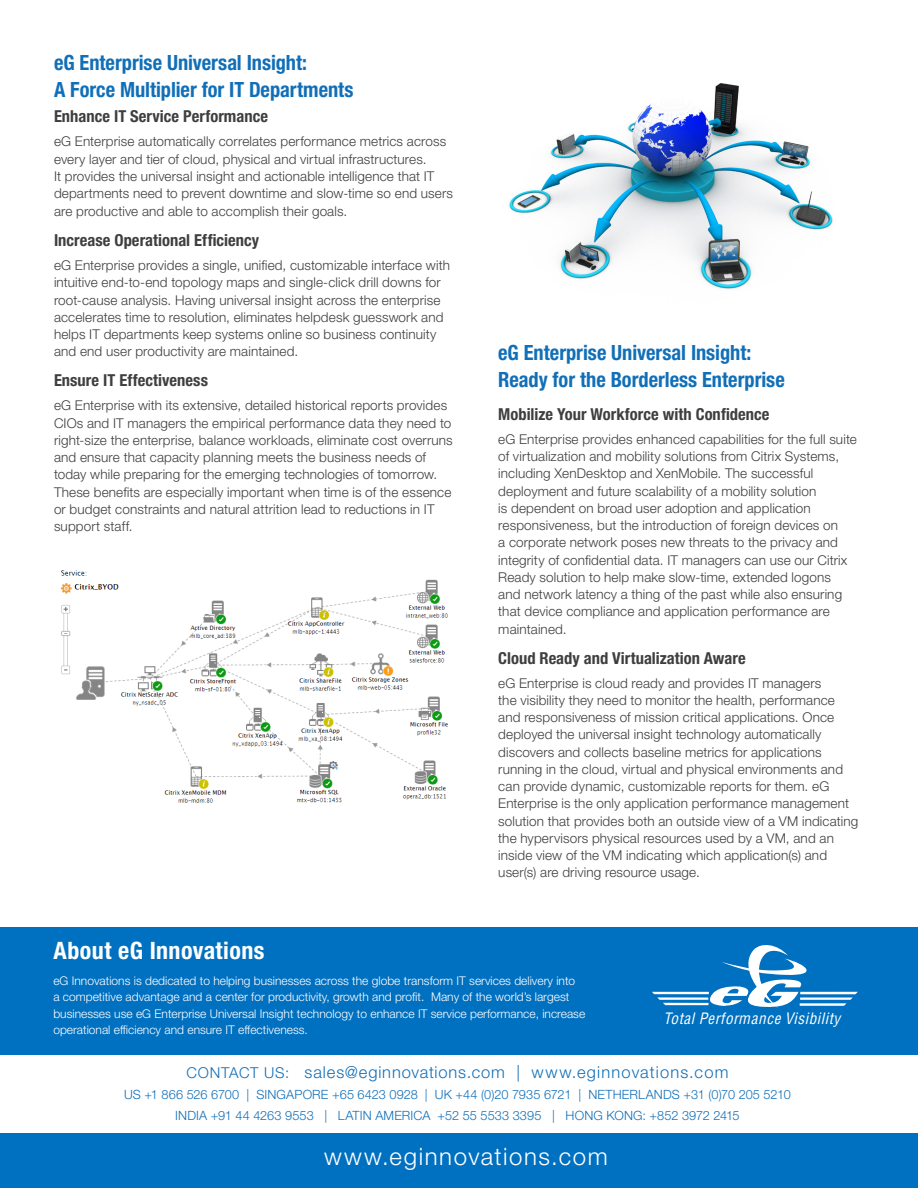
<style>
.page{position:relative;width:918px;height:1188px;background:#fff}
.page>*{position:absolute;margin:0;border:0;box-sizing:border-box;transform-origin:0 0}
.t1{font:300 24px "Helvetica Neue LT Pro";letter-spacing:.065em;color:#fff}
.t2{font:700 condensed 24px "Helvetica Neue LT Std";letter-spacing:.015em;color:#fff}
.t3{font:700 condensed 21px "Helvetica Neue LT Pro";color:#116fb8}
.t4{font:700 condensed 16.5px "Helvetica Neue LT Pro";letter-spacing:.005em;color:#3e3e3f}
.t5{font:300 16.5px "Helvetica Neue LT Std";letter-spacing:.055em;color:#116fb8}
.t6{font:italic condensed 15.3px "Helvetica";letter-spacing:.04em;color:#fff}
.t7{font:300 13.5px/17.2px "Helvetica Neue LT Pro";letter-spacing:.01em;color:#3e3e3f}
.t8{font:300 12.75px "Helvetica Neue LT Std";letter-spacing:.01em;color:#116fb8}
.t9{font:300 12px/16.5px "Helvetica Neue LT Std";color:#fff}
.s1{font-size:15px}
</style>
<div class="page">
<img style="left:60px;top:570px;width:388px;height:233px">
<img style="left:509px;top:83px;width:324px;height:206px">
<div style="left:0;top:927px;width:918px;height:261px;background:#0070c0"></div>
<svg style="left:652px;top:945px;width:206px;height:63px"></svg>
<div style="left:0;top:1056px;width:918px;height:132px;background:#fff"></div>
<div style="left:0;top:1134px;width:918px;height:54px;background:#0070c0"></div>
<p class="t3" style="left:54px;top:50px;width:255px">eG Enterprise Universal Insight:</p>
<p class="t3" style="left:54px;top:77px;width:301px">A Force Multiplier for IT Departments</p>
<p class="t4" style="left:54px;top:106px;width:216px">Enhance IT Service Performance</p>
<p class="t7" style="left:54px;top:133px;width:401px">eG Enterprise automatically correlates performance metrics across every layer and tier of cloud, physical and virtual infrastructures.<br>It provides the universal insight and actionable intelligence that IT departments need to prevent downtime and slow-time so end users are productive and able to accomplish their goals.</p>
<p class="t4" style="left:54px;top:230px;width:207px">Increase Operational Efficiency</p>
<p class="t7" style="left:54px;top:256px;width:397px">eG Enterprise provides a single, unified, customizable interface with intuitive end-to-end topology maps and single-click drill downs for root-cause analysis. Having universal insight across the enterprise accelerates time to resolution, eliminates helpdesk guesswork and helps IT departments keep systems online so business continuity and end user productivity are maintained.</p>
<p class="t4" style="left:54px;top:370px;width:156px">Ensure IT Effectiveness</p>
<p class="t7" style="left:54px;top:397px;width:400px">eG Enterprise with its extensive, detailed historical reports provides CIOs and IT managers the empirical performance data they need to right-size the enterprise, balance workloads, eliminate cost overruns and ensure that capacity planning meets the business needs of today while preparing for the emerging technologies of tomorrow.<br>These benefits are especially important when time is of the essence or budget constraints and natural attrition lead to reductions in IT support staff.</p>
<p class="t3" style="left:498px;top:340px;width:255px">eG Enterprise Universal Insight:</p>
<p class="t3" style="left:498px;top:367px;width:288px">Ready for the Borderless Enterprise</p>
<p class="t4" style="left:498px;top:404px;width:273px">Mobilize Your Workforce with Confidence</p>
<p class="t7" style="left:498px;top:430px;width:360px">eG Enterprise provides enhanced capabilities for the full suite of virtualization and mobility solutions from Citrix Systems, including XenDesktop and XenMobile. The successful deployment and future scalability of a mobility solution<br>is dependent on broad user adoption and application responsiveness, but the introduction of foreign devices on<br>a corporate network poses new threats to the privacy and integrity of confidential data. IT managers can use our Citrix Ready solution to help make slow-time, extended logons<br>and network latency a thing of the past while also ensuring that device compliance and application performance are maintained.</p>
<p class="t4" style="left:498px;top:648px;width:249px">Cloud Ready and Virtualization Aware</p>
<p class="t7" style="left:498px;top:674px;width:362px">eG Enterprise is cloud ready and provides IT managers<br>the visibility they need to monitor the health, performance and responsiveness of mission critical applications. Once deployed the universal insight technology automatically discovers and collects baseline metrics for applications running in the cloud, virtual and physical environments and can provide dynamic, customizable reports for them. eG Enterprise is the only application performance management solution that provides both an outside view of a VM indicating the hypervisors physical resources used by a VM, and an inside view of the VM indicating which application(s) and user(s) are driving resource usage.</p>
<p class="t2" style="left:53px;top:936px;width:213px">About eG Innovations</p>
<p class="t9" style="left:53px;top:972px;width:533px">eG Innovations is dedicated to helping businesses across the globe transform IT services delivery into<br>a competitive advantage and a center for productivity, growth and profit. Many of the world’s largest businesses use eG Enterprise Universal Insight technology to enhance IT service performance, increase operational efficiency and ensure IT effectiveness.</p>
<p class="t6" style="left:663px;top:1009px;width:179px">Total Performance Visibility</p>
<p class="t5" style="left:186px;top:1062px;width:544px"><span class="s1">CONTACT US:</span> sales@eginnovations.com | www.eginnovations.com</p>
<p class="t8" style="left:124px;top:1087px;width:668px">US +1 866 526 6700 | SINGAPORE +65 6423 0928 | UK +44 (0)20 7935 6721 | NETHERLANDS +31 (0)70 205 5210</p>
<p class="t8" style="left:175px;top:1108px;width:566px">INDIA +91 44 4263 9553 | LATIN AMERICA +52 55 5533 3395 | HONG KONG: +852 3972 2415</p>
<p class="t1" style="left:324px;top:1142px;width:285px">www.eginnovations.com</p>
</div>
